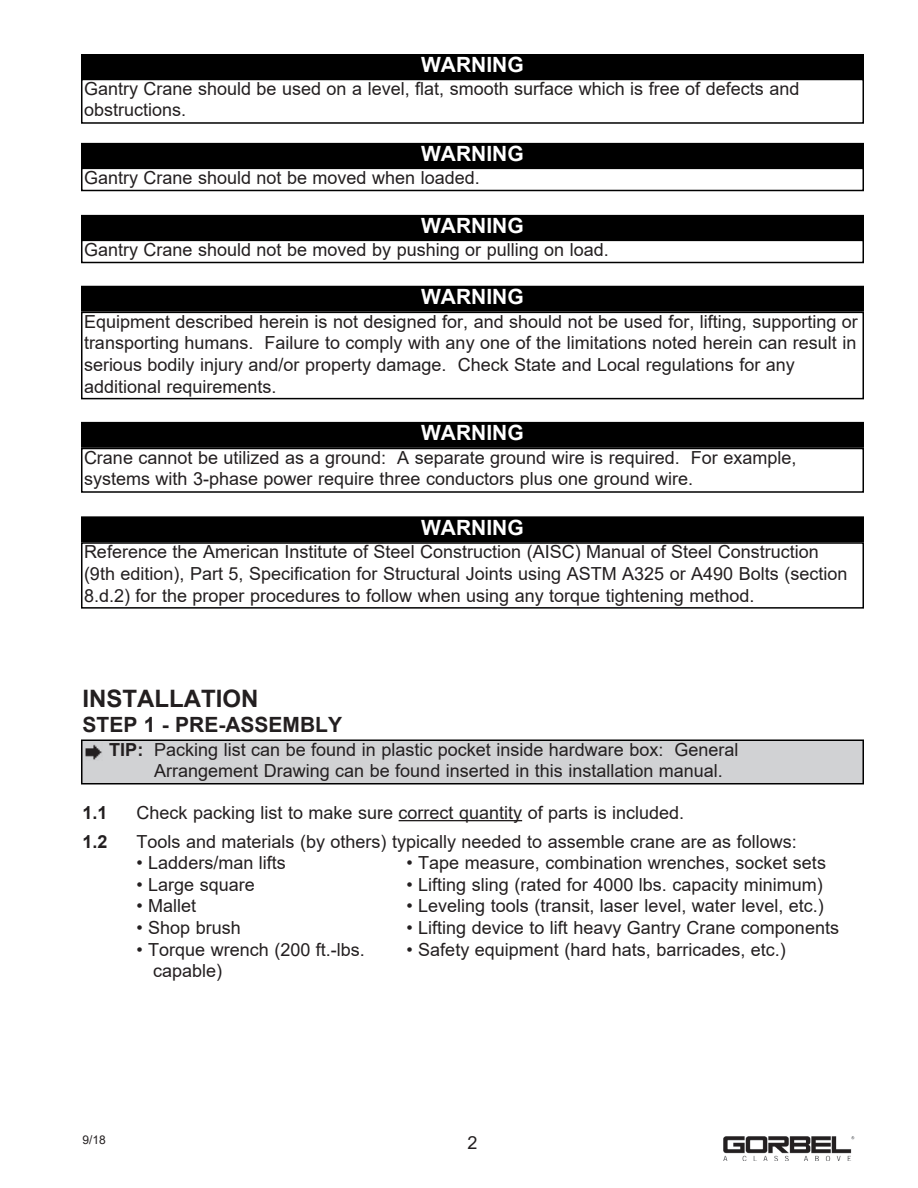
<style>
.page{position:relative;width:918px;height:1188px;background:#fff}
.page>*{position:absolute;margin:0;border:0;box-sizing:border-box;transform-origin:0 0}
.t1{font:700 24px "Arial";color:#231f20}
.t2{font:700 21px "Arial";color:#fff}
.t3{font:700 21px "Arial";color:#231f20}
.t4{font:18px/21.6px "Arial";color:#231f20}
.t5{font:700 18px "Arial";color:#231f20}
.t6{font:12px "Arial";color:#231f20}
.s1{font-weight:700}
</style>
<div class="page">
<hr style="left:399px;top:820px;width:123px;height:1px;background:#231f20">
<div style="left:82px;top:287px;width:781px;height:24px;background:#000"></div>
<div style="left:81px;top:286px;width:783px;height:26px;border:2px solid #000"></div>
<div style="left:81px;top:312px;width:783px;height:87px;border:2px solid #000"></div>
<div style="left:82px;top:423px;width:781px;height:24px;background:#000"></div>
<div style="left:81px;top:422px;width:783px;height:26px;border:2px solid #000"></div>
<div style="left:81px;top:448px;width:783px;height:45px;border:2px solid #000"></div>
<div style="left:82px;top:517px;width:781px;height:25px;background:#000"></div>
<div style="left:81px;top:516px;width:783px;height:26px;border:2px solid #000"></div>
<div style="left:81px;top:542px;width:783px;height:67px;border:2px solid #000"></div>
<div style="left:82px;top:740px;width:781px;height:44px;background:#d1d2d4"></div>
<div style="left:81px;top:740px;width:783px;height:44px;border:2px solid #000"></div>
<img style="left:85px;top:744px;width:17px;height:16px">
<img style="left:723px;top:1136px;width:132px;height:25px">
<div style="left:82px;top:144px;width:781px;height:24px;background:#000"></div>
<div style="left:81px;top:143px;width:783px;height:26px;border:2px solid #000"></div>
<div style="left:81px;top:168px;width:783px;height:23px;border:2px solid #000"></div>
<div style="left:82px;top:216px;width:781px;height:24px;background:#000"></div>
<div style="left:81px;top:215px;width:783px;height:26px;border:2px solid #000"></div>
<div style="left:81px;top:240px;width:783px;height:23px;border:2px solid #000"></div>
<div style="left:82px;top:55px;width:781px;height:24px;background:#000"></div>
<div style="left:81px;top:54px;width:783px;height:26px;border:2px solid #000"></div>
<div style="left:81px;top:79px;width:783px;height:45px;border:2px solid #000"></div>
<p class="t2" style="left:421px;top:50px;width:104px">WARNING</p>
<p class="t4" style="left:84px;top:78px;width:717px">Gantry Crane should be used on a level, flat, smooth surface which is free of defects and obstructions.</p>
<p class="t2" style="left:421px;top:139px;width:104px">WARNING</p>
<p class="t4" style="left:84px;top:166px;width:397px">Gantry Crane should not be moved when loaded.</p>
<p class="t2" style="left:421px;top:211px;width:104px">WARNING</p>
<p class="t4" style="left:84px;top:238px;width:526px">Gantry Crane should not be moved by pushing or pulling on load.</p>
<p class="t2" style="left:421px;top:282px;width:104px">WARNING</p>
<p class="t4" style="left:84px;top:310px;width:775px">Equipment described herein is not designed for, and should not be used for, lifting, supporting or transporting humans. Failure to comply with any one of the limitations noted herein can result in serious bodily injury and/or property damage. Check State and Local regulations for any additional requirements.</p>
<p class="t2" style="left:421px;top:418px;width:104px">WARNING</p>
<p class="t4" style="left:84px;top:447px;width:714px">Crane cannot be utilized as a ground: A separate ground wire is required. For example, systems with 3-phase power require three conductors plus one ground wire.</p>
<p class="t2" style="left:421px;top:512px;width:104px">WARNING</p>
<p class="t4" style="left:84px;top:541px;width:765px">Reference the American Institute of Steel Construction (AISC) Manual of Steel Construction (9th edition), Part 5, Specification for Structural Joints using ASTM A325 or A490 Bolts (section<br>8.d.2) for the proper procedures to follow when using any torque tightening method.</p>
<h1 class="t1" style="left:82px;top:682px;width:177px">INSTALLATION</h1>
<p class="t3" style="left:82px;top:710px;width:261px">STEP 1 - PRE-ASSEMBLY</p>
<p class="t4" style="left:154px;top:738px;width:586px;text-indent:-45px"><span class="s1">TIP:</span> Packing list can be found in plastic pocket inside hardware box: General<br>Arrangement Drawing can be found inserted in this installation manual.</p>
<p class="t5" style="left:82px;top:800px;width:27px">1.1</p>
<p class="t4" style="left:136px;top:802px;width:549px">Check packing list to make sure correct quantity of parts is included.</p>
<p class="t5" style="left:82px;top:829px;width:27px">1.2</p>
<p class="t4" style="left:136px;top:830px;width:662px">Tools and materials (by others) typically needed to assemble crane are as follows:</p>
<p class="t4" style="left:136px;top:852px;width:151px">• Ladders/man lifts</p>
<p class="t4" style="left:406px;top:852px;width:421px">• Tape measure, combination wrenches, socket sets</p>
<p class="t4" style="left:136px;top:874px;width:120px">• Large square</p>
<p class="t4" style="left:406px;top:874px;width:418px">• Lifting sling (rated for 4000 lbs. capacity minimum)</p>
<p class="t4" style="left:136px;top:895px;width:61px">• Mallet</p>
<p class="t4" style="left:406px;top:895px;width:419px">• Leveling tools (transit, laser level, water level, etc.)</p>
<p class="t4" style="left:136px;top:917px;width:106px">• Shop brush</p>
<p class="t4" style="left:406px;top:917px;width:434px">• Lifting device to lift heavy Gantry Crane components</p>
<p class="t4" style="left:136px;top:938px;width:230px">• Torque wrench (200 ft.-lbs.</p>
<p class="t4" style="left:406px;top:938px;width:381px">• Safety equipment (hard hats, barricades, etc.)</p>
<p class="t4" style="left:153px;top:960px;width:71px">capable)</p>
<p class="t6" style="left:82px;top:1132px;width:25px">9/18</p>
<p class="t4" style="left:467px;top:1131px;width:12px">2</p>
</div>
